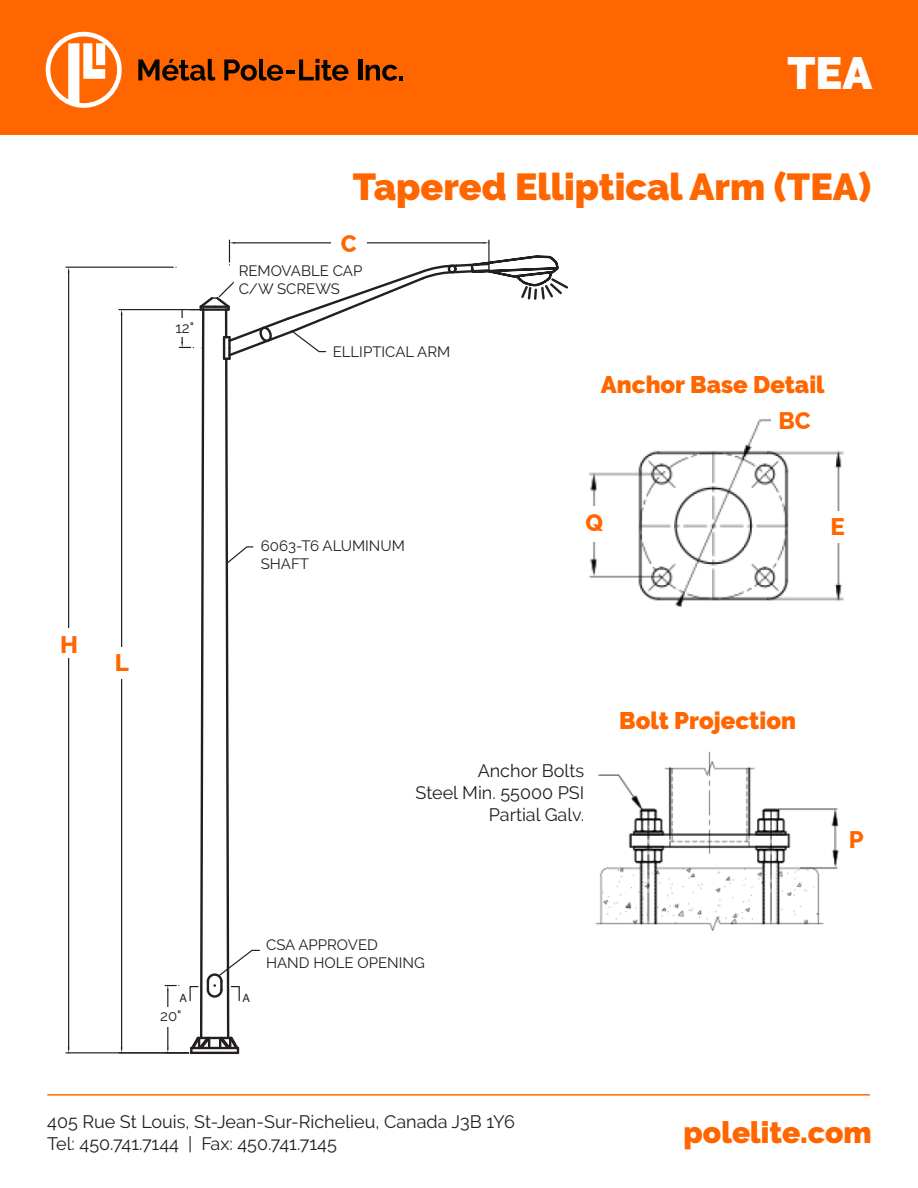
<style>
.page{position:relative;width:918px;height:1188px;background:#fff}
.page>*{position:absolute;margin:0;border:0;box-sizing:border-box;transform-origin:0 0}
.t1{font:900 45px "Raleway";color:#fff}
.t2{font:900 37.5px "Raleway";color:#f60}
.t3{font:900 30px "Raleway";color:#f60}
.t4{font:900 24px "Raleway";color:#f60}
.t5{font:800 24px "Raleway";color:#f60}
.t6{font:18px/21.6px "Raleway";color:#231f20;text-align:right}
.t7{font:15px/18px "Raleway";color:#231f20}
.t8{font:11.25px "Helvetica";color:#231f20}
</style>
<div class="page">
<hr style="left:68px;top:651px;width:1px;height:396px;background:#231f20">
<hr style="left:68px;top:273px;width:1px;height:359px;background:#231f20">
<hr style="left:66px;top:1052px;width:123px;height:1px;background:#231f20">
<hr style="left:66px;top:267px;width:107px;height:1px;background:#231f20">
<hr style="left:121px;top:673px;width:1px;height:374px;background:#231f20">
<hr style="left:121px;top:315px;width:1px;height:338px;background:#231f20">
<hr style="left:119px;top:309px;width:82px;height:1px;background:#231f20">
<img style="left:595px;top:751px;width:244px;height:180px">
<div style="left:0;top:0;width:918px;height:135px;background:#f60"></div>
<hr style="left:47px;top:1094px;width:823px;height:2px;background:#f60">
<svg style="left:138px;top:59px;width:77px;height:22px"></svg>
<svg style="left:224px;top:59px;width:124px;height:22px"></svg>
<hr style="left:358px;top:60px;width:4px;height:20px;background:#040503">
<svg style="left:366px;top:65px;width:37px;height:16px"></svg>
<svg style="left:46px;top:32px;width:76px;height:76px"></svg>
<svg style="left:165px;top:240px;width:404px;height:814px"></svg>
<img style="left:589px;top:419px;width:255px;height:189px">
<div style="left:771px;top:407px;width:47px;height:29px;background:#fff"></div>
<div style="left:331px;top:230px;width:35px;height:24px;background:#fff"></div>
<div style="left:52px;top:629px;width:35px;height:29px;background:#fff"></div>
<div style="left:104px;top:647px;width:35px;height:31px;background:#fff"></div>
<div style="left:818px;top:511px;width:40px;height:32px;background:#fff"></div>
<div style="left:574px;top:507px;width:40px;height:35px;background:#fff"></div>
<div style="left:175px;top:318px;width:23px;height:19px;background:#fff"></div>
<p class="t1" style="left:788px;top:47px;width:86px">TEA</p>
<p class="t2" style="left:353px;top:166px;width:520px">Tapered Elliptical Arm (TEA)</p>
<p class="t5" style="left:341px;top:230px;width:17px">C</p>
<p class="t5" style="left:60px;top:631px;width:19px">H</p>
<p class="t5" style="left:115px;top:649px;width:16px">L</p>
<p class="t7" style="left:175px;top:318px;width:20px">12"</p>
<p class="t7" style="left:239px;top:261px;width:125px">REMOVABLE CAP<br>C/W SCREWS</p>
<p class="t7" style="left:333px;top:343px;width:119px">ELLIPTICAL ARM</p>
<p class="t7" style="left:261px;top:537px;width:146px">6063-T6 ALUMINUM<br>SHAFT</p>
<p class="t4" style="left:601px;top:371px;width:225px">Anchor Base Detail</p>
<p class="t5" style="left:778px;top:407px;width:34px">BC</p>
<p class="t5" style="left:585px;top:509px;width:19px">Q</p>
<p class="t5" style="left:831px;top:513px;width:16px">E</p>
<p class="t6" style="left:416px;top:760px;width:170px">Anchor Bolts<br>Steel Min. 55000 PSI<br>Partial Galv.</p>
<p class="t4" style="left:619px;top:707px;width:178px">Bolt Projection</p>
<p class="t5" style="left:849px;top:826px;width:16px">P</p>
<p class="t8" style="left:179px;top:989px;width:9px">A</p>
<p class="t8" style="left:242px;top:989px;width:9px">A</p>
<p class="t7" style="left:160px;top:1006px;width:23px">20"</p>
<p class="t7" style="left:266px;top:936px;width:160px">CSA APPROVED<br>HAND HOLE OPENING</p>
<p class="t6" style="left:47px;top:1111px;width:469px">405 Rue St Louis, St-Jean-Sur-Richelieu, Canada J3B 1Y6</p>
<p class="t6" style="left:47px;top:1133px;width:291px">Tel: 450.741.7144 | Fax: 450.741.7145</p>
<p class="t3" style="left:684px;top:1115px;width:190px">polelite.com</p>
</div>
